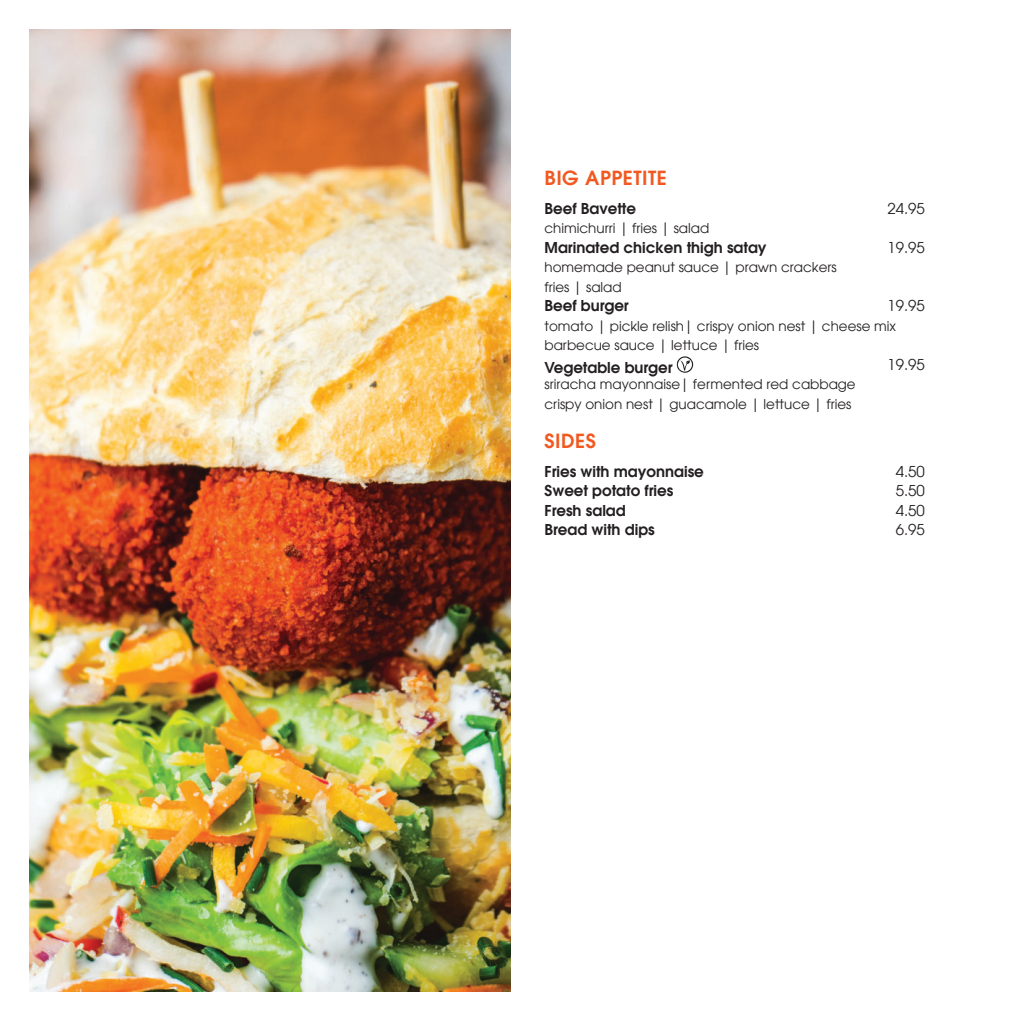
<style>
.page{position:relative;width:1021px;height:1021px;background:#fff}
.page>*{position:absolute;margin:0;border:0;box-sizing:border-box;transform-origin:0 0}
.t1{font:600 19.5px "Avant Garde LT";letter-spacing:.025em;color:#f15921}
.t2{font:600 15px "Avant Garde LT";color:#231f20}
.t3{font:15px "Avant Garde LT";color:#231f20}
.t4{font:13.5px/19.5px "Avant Garde LT";color:#231f20}
</style>
<div class="page">
<svg style="left:676px;top:356px;width:17px;height:17px"></svg>
<img style="left:30px;top:30px;width:480px;height:961px">
<h1 class="t1" style="left:544px;top:170px;width:124px">BIG APPETITE</h1>
<p class="t2" style="left:544px;top:202px;width:93px">Beef Bavette</p>
<p class="t3" style="left:887px;top:202px;width:39px">24.95</p>
<p class="t4" style="left:544px;top:220px;width:166px">chimichurri | fries | salad</p>
<p class="t2" style="left:544px;top:241px;width:224px">Marinated chicken thigh satay</p>
<p class="t3" style="left:887px;top:241px;width:39px">19.95</p>
<p class="t4" style="left:544px;top:257px;width:294px">homemade peanut sauce | prawn crackers fries | salad</p>
<p class="t2" style="left:544px;top:300px;width:86px">Beef burger</p>
<p class="t3" style="left:887px;top:299px;width:39px">19.95</p>
<p class="t4" style="left:544px;top:316px;width:353px">tomato | pickle relish| crispy onion nest | cheese mix barbecue sauce | lettuce | fries</p>
<p class="t2" style="left:544px;top:361px;width:129px">Vegetable burger</p>
<p class="t3" style="left:887px;top:358px;width:39px">19.95</p>
<p class="t4" style="left:544px;top:376px;width:313px">sriracha mayonnaise| fermented red cabbage crispy onion nest | guacamole | lettuce | fries</p>
<h1 class="t1" style="left:544px;top:433px;width:53px">SIDES</h1>
<p class="t2" style="left:544px;top:465px;width:161px">Fries with mayonnaise</p>
<p class="t3" style="left:895px;top:465px;width:31px">4.50</p>
<p class="t2" style="left:544px;top:485px;width:130px">Sweet potato fries</p>
<p class="t3" style="left:895px;top:484px;width:31px">5.50</p>
<p class="t2" style="left:544px;top:504px;width:83px">Fresh salad</p>
<p class="t3" style="left:895px;top:504px;width:31px">4.50</p>
<p class="t2" style="left:544px;top:524px;width:112px">Bread with dips</p>
<p class="t3" style="left:895px;top:523px;width:31px">6.95</p>
</div>
